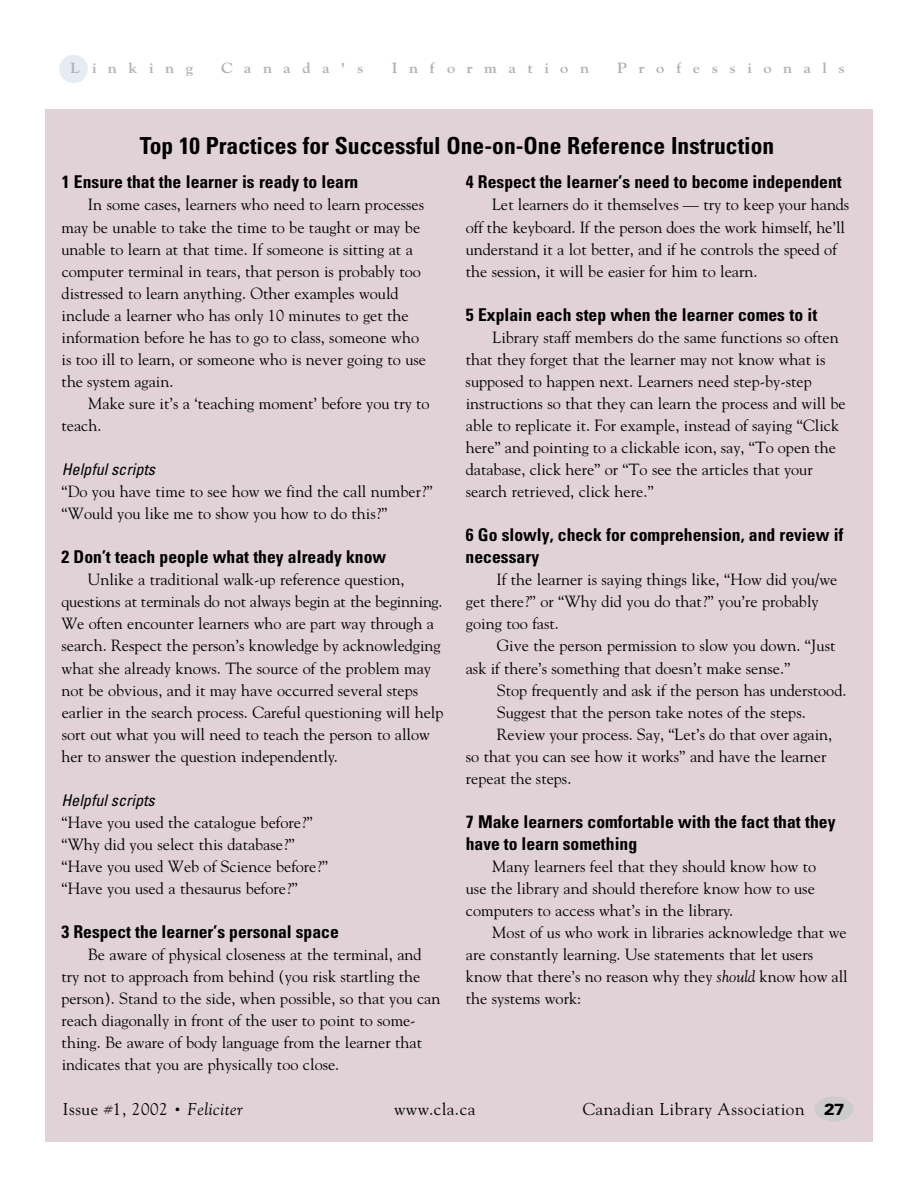
<style>
.page{position:relative;width:918px;height:1188px;background:#fff}
.page>*{position:absolute;margin:0;border:0;box-sizing:border-box;transform-origin:0 0}
.t1{font:700 condensed 23.55px "Univers";color:#000}
.t2{font:700 condensed 17.7px/22px "Univers";color:#000}
.t3{font:17.1px "Goudy";letter-spacing:.035em;color:#000}
.t4{font:16.2px/22px "Goudy";color:#000}
.t5{font:italic condensed 16.2px "Univers";color:#000}
.t6{font:700 14.7px "Goudy";letter-spacing:.695em;color:#b3b3b3;scale:1.12 1}
.s1{font-style:italic}
.s2{font-size:10.35px}
.s3{font-family:"Univers";font-weight:900;font-size:16.2px}
</style>
<div class="page">
<div style="left:45px;top:109px;width:828px;height:1033px;background:#e0d2d7"></div>
<div style="left:815px;top:1096px;width:38px;height:25px;background:#ccc;border-radius:50%"></div>
<img style="left:60px;top:55px;width:27px;height:27px">
<p class="t6" style="left:70px;top:62px;width:111px">Linking</p>
<p class="t6" style="left:221px;top:62px;width:129px">Canada's</p>
<p class="t6" style="left:392px;top:62px;width:178px">Information</p>
<p class="t6" style="left:617px;top:62px;width:205px">Pro f e s s i o n a l s</p>
<h1 class="t1" style="left:140px;top:137px;width:636px">Top 10 Practices for Successful One-on-One Reference Instruction</h1>
<p class="t2" style="left:62px;top:173px;width:298px">1 Ensure that the learner is ready to learn</p>
<p class="t4" style="left:62px;top:195px;width:366px;text-indent:26px">In some cases, learners who need to learn processes may be unable to take the time to be taught or may be unable to learn at that time. If someone is sitting at a computer terminal in tears, that person is probably too distressed to learn anything. Other examples would include a learner who has only 10 minutes to get the information before he has to go to class, someone who is too ill to learn, or someone who is never going to use the system again.</p>
<p class="t4" style="left:61px;top:394px;width:370px;text-indent:27px">Make sure it’s a ‘teaching moment’ before you try to teach.</p>
<p class="t5" style="left:62px;top:463px;width:95px">Helpful scripts</p>
<p class="t4" style="left:61px;top:482px;width:373px">“Do you have time to see how we find the call number?” “Would you like me to show you how to do this?”</p>
<p class="t2" style="left:62px;top:548px;width:326px">2 Don’t teach people what they already know</p>
<p class="t4" style="left:61px;top:570px;width:384px;text-indent:26px">Unlike a traditional walk-up reference question, questions at terminals do not always begin at the beginning.<br>We often encounter learners who are part way through a search. Respect the person’s knowledge by acknowledging what she already knows. The source of the problem may not be obvious, and it may have occurred several steps earlier in the search process. Careful questioning will help sort out what you will need to teach the person to allow her to answer the question independently.</p>
<p class="t5" style="left:61px;top:794px;width:95px">Helpful scripts</p>
<p class="t4" style="left:61px;top:812px;width:268px">“Have you used the catalogue before?” “Why did you select this database?” “Have you used Web of Science before?” “Have you used a thesaurus before?”</p>
<p class="t2" style="left:62px;top:923px;width:279px">3 Respect the learner’s personal space</p>
<p class="t4" style="left:61px;top:945px;width:381px;text-indent:27px">Be aware of physical closeness at the terminal, and try not to approach from behind (you risk startling the person). Stand to the side, when possible, so that you can reach diagonally in front of the user to point to some&shy;thing. Be aware of body language from the learner that indicates that you are physically too close.</p>
<p class="t2" style="left:466px;top:173px;width:377px">4 Respect the learner’s need to become independent</p>
<p class="t4" style="left:466px;top:195px;width:385px;text-indent:27px">Let learners do it themselves — try to keep your hands o ff the keyboard. If the person does the work himself, he’ll understand it a lot better, and if he controls the speed of the session, it will be easier for him to learn.</p>
<p class="t2" style="left:466px;top:305px;width:353px">5 Explain each step when the learner comes to it</p>
<p class="t4" style="left:466px;top:327px;width:381px;text-indent:27px">Library staff members do the same functions so often that they forget that the learner may not know what is supposed to happen next. Learners need step-by-step instructions so that they can learn the process and will be able to replicate it. For example, instead of saying “Click here” and pointing to a clickable icon, say, “To open the database, click here” or “To see the articles that your search retrieved, click here.”</p>
<p class="t2" style="left:466px;top:526px;width:379px">6 Go slowly, check for comprehension, and review if necessary</p>
<p class="t4" style="left:466px;top:570px;width:373px;text-indent:31px">If the learner is saying things like, “How did you/we get there?” or “Why did you do that?” you’re probably going too fast.</p>
<p class="t4" style="left:466px;top:636px;width:371px;text-indent:31px">Give the person permission to slow you down. “Just ask if there’s something that doesn’t make sense.”</p>
<p class="t4" style="left:497px;top:680px;width:351px">Stop frequently and ask if the person has understood.</p>
<p class="t4" style="left:497px;top:702px;width:311px">Suggest that the person take notes of the steps.</p>
<p class="t4" style="left:497px;top:724px;width:337px">Review your process. Say, “Let’s do that over again,</p>
<p class="t4" style="left:466px;top:746px;width:362px">so that you can see how it works” and have the learner</p>
<p class="t4" style="left:466px;top:768px;width:107px">repeat the steps.</p>
<p class="t2" style="left:466px;top:812px;width:371px">7 Make learners comfortable with the fact that they have to learn something</p>
<p class="t4" style="left:466px;top:857px;width:352px;text-align:justify;text-indent:26px">Many learners feel that they should know how to use the library and should therefore know how to use computers to access what’s in the library.</p>
<p class="t4" style="left:466px;top:923px;width:383px;text-indent:26px">Most of us who work in libraries acknowledge that we are constantly learning. Use statements that let users know that there’s no reason why they <span class="s1">should</span> know how all the systems work:</p>
<p class="t3" style="left:63px;top:1102px;width:181px">Issue #1, 2002 <span class="s2">•</span> <span class="s1">F e l i c i t e r</span></p>
<p class="t3" style="left:394px;top:1102px;width:83px">w w w. c l a . c a</p>
<p class="t3" style="left:583px;top:1102px;width:263px">Canadian Library Association <span class="s3">2 7</span></p>
</div>
